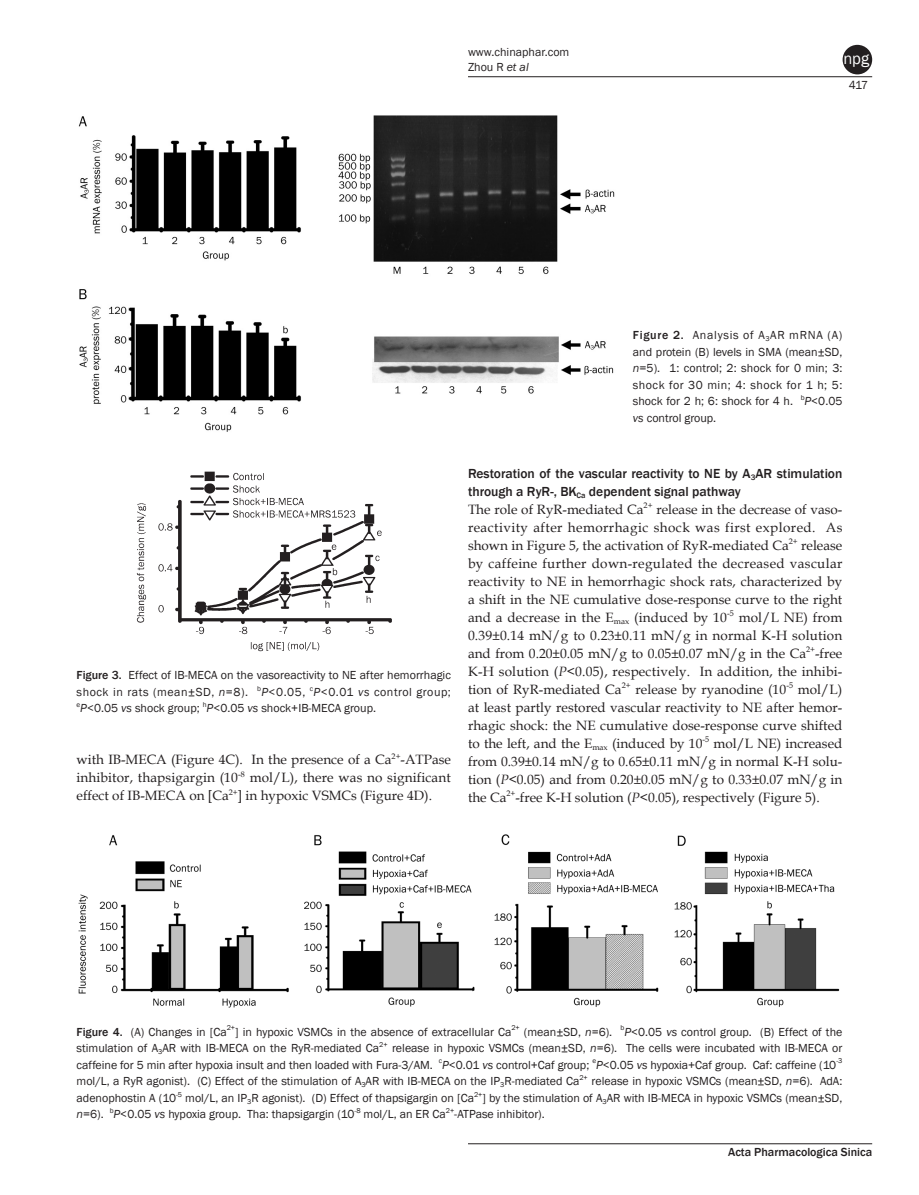
<style>
.page{position:relative;width:919px;height:1195px;background:#fff}
.page>*{position:absolute;margin:0;border:0;box-sizing:border-box;transform-origin:0 0}
.t1{font:16.5px "Franklin Gothic";color:#fff}
.t2{font:13.5px/18px "Book Antiqua";color:#231f20;text-align:justify}
.t3{font:500 13.5px/18px "Franklin Gothic";color:#231f20}
.t4{font:12px/16.5px "Franklin Gothic";color:#231f20;text-align:justify}
.t5{font:500 12px "Franklin Gothic";color:#231f20}
.s1{font-style:italic}
.s2{font-weight:500}
</style>
<div class="page">
<hr style="left:468px;top:76px;width:404px;height:1px;background:#231f20">
<hr style="left:468px;top:1143px;width:404px;height:1px;background:#231f20">
<div style="left:842px;top:45px;width:30px;height:29px;background:#231f20;border-radius:50%"></div>
<img style="left:79px;top:115px;width:536px;height:317px">
<img style="left:136px;top:471px;width:256px;height:181px">
<img style="left:78px;top:834px;width:762px;height:174px">
<p class="t4" style="left:468px;top:45px;width:103px;line-height:15px">www.chinaphar.com<br>Zhou R <span class="s1">et al</span></p>
<h1 class="t1" style="left:843px;top:48px;width:27px">npg</h1>
<p class="t4" style="left:848px;top:77px;width:21px">417</p>
<p class="t4" style="left:632px;top:327px;width:211px"><span class="s2">Figure 2.</span> Analysis of A<sub>3</sub>AR mRNA (A) and protein (B) levels in SMA (mean±SD, <span class="s1">n</span>=5). 1: control; 2: shock for 0 min; 3: shock for 30 min; 4: shock for 1 h; 5: shock for 2 h; 6: shock for 4 h. <sup>b</sup><span class="s1">P</span>&lt;0.05 <span class="s1">vs</span> control group.</p>
<p class="t4" style="left:77px;top:667px;width:376px"><span class="s2">Figure 3.</span> Effect of IB-MECA on the vasoreactivity to NE after hemorrhagic shock in rats (mean±SD, <span class="s1">n</span>=8). <sup>b</sup><span class="s1">P</span>&lt;0.05, <sup>c</sup><span class="s1">P</span>&lt;0.01 <span class="s1">vs</span> control group; <sup>e</sup><span class="s1">P</span>&lt;0.05 <span class="s1">vs</span> shock group; <sup>h</sup><span class="s1">P</span>&lt;0.05 <span class="s1">vs</span> shock+IB-MECA group.</p>
<p class="t2" style="left:77px;top:750px;width:376px">with IB-MECA (Figure 4C). In the presence of a Ca<sup>2+</sup>-ATPase inhibitor, thapsigargin (10<sup>-8</sup> mol/L), there was no significant effect of IB-MECA on [Ca<sup>2+</sup>] in hypoxic VSMCs (Figure 4D).</p>
<p class="t3" style="left:468px;top:465px;width:376px">Restoration of the vascular reactivity to NE by A<sub>3</sub>AR stimulation through a RyR-, BK<sub>Ca</sub> dependent signal pathway</p>
<p class="t2" style="left:468px;top:500px;width:376px">The role of RyR-mediated Ca<sup>2+</sup> release in the decrease of vaso&shy;reactivity after hemorrhagic shock was first explored. As shown in Figure 5, the activation of RyR-mediated Ca<sup>2+</sup> release by caffeine further down-regulated the decreased vascular reactivity to NE in hemorrhagic shock rats, characterized by a shift in the NE cumulative dose-response curve to the right and a decrease in the E<sub>max</sub> (induced by 10<sup>-5</sup> mol/L NE) from 0.39±0.14 mN/g to 0.23±0.11 mN/g in normal K-H solution and from 0.20±0.05 mN/g to 0.05±0.07 mN/g in the Ca<sup>2+</sup>-free K-H solution (<span class="s1">P</span>&lt;0.05), respectively. In addition, the inhibi&shy;tion of RyR-mediated Ca<sup>2+</sup> release by ryanodine (10<sup>-5</sup> mol/L) at least partly restored vascular reactivity to NE after hemor&shy;rhagic shock: the NE cumulative dose-response curve shifted to the left, and the E<sub>max</sub> (induced by 10<sup>-5</sup> mol/L NE) increased from 0.39±0.14 mN/g to 0.65±0.11 mN/g in normal K-H solu&shy;tion (<span class="s1">P</span>&lt;0.05) and from 0.20±0.05 mN/g to 0.33±0.07 mN/g in the Ca<sup>2+</sup>-free K-H solution (<span class="s1">P</span>&lt;0.05), respectively (Figure 5).</p>
<p class="t4" style="left:77px;top:1024px;width:767px"><span class="s2">Figure 4.</span> (A) Changes in [Ca<sup>2+</sup>] in hypoxic VSMCs in the absence of extracellular Ca<sup>2+</sup> (mean±SD, <span class="s1">n</span>=6). <sup>b</sup><span class="s1">P</span>&lt;0.05 <span class="s1">vs</span> control group. (B) Effect of the stimulation of A<sub>3</sub>AR with IB-MECA on the RyR-mediated Ca<sup>2+</sup> release in hypoxic VSMCs (mean±SD, <span class="s1">n</span>=6). The cells were incubated with IB-MECA or caffeine for 5 min after hypoxia insult and then loaded with Fura-3/AM. <sup>c</sup><span class="s1">P</span>&lt;0.01 <span class="s1">vs</span> control+Caf group; <sup>e</sup><span class="s1">P</span>&lt;0.05 <span class="s1">vs</span> hypoxia+Caf group. Caf: caffeine (10<sup>-3 </sup>mol/L, a RyR agonist). (C) Effect of the stimulation of A<sub>3</sub>AR with IB-MECA on the IP<sub>3</sub>R-mediated Ca<sup>2+</sup> release in hypoxic VSMCs (mean±SD, <span class="s1">n</span>=6). AdA: adenophostin A (10<sup>-5</sup> mol/L, an IP<sub>3</sub>R agonist). (D) Effect of thapsigargin on [Ca<sup>2+</sup>] by the stimulation of A<sub>3</sub>AR with IB-MECA in hypoxic VSMCs (mean±SD, <span class="s1">n</span>=6). <sup>b</sup><span class="s1">P</span>&lt;0.05 <span class="s1">vs</span> hypoxia group. Tha: thapsigargin (10<sup>-8</sup> mol/L, an ER Ca<sup>2+</sup>-ATPase inhibitor).</p>
<p class="t5" style="left:728px;top:1144px;width:145px">Acta Pharmacologica Sinica</p>
</div>
